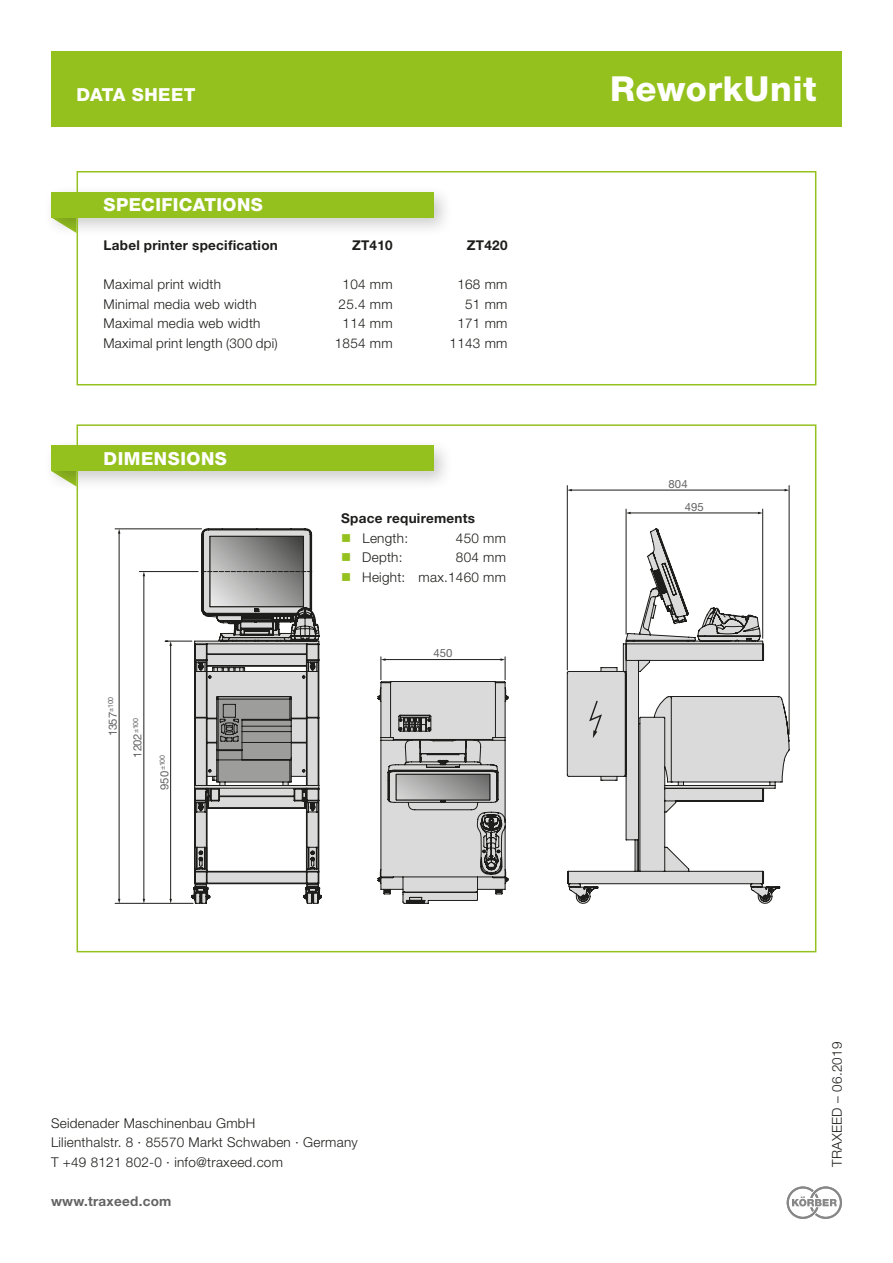
<style>
.page{position:relative;width:893px;height:1263px;background:#fff}
.page>*{position:absolute;margin:0;border:0;box-sizing:border-box;transform-origin:0 0}
.t1{font:800 34.5px "Helvetica Neue LT Pro";letter-spacing:.015em;color:#fff}
.t2{font:800 18px "Helvetica Neue LT Pro";letter-spacing:.025em;color:#fff}
.t3{font:300 13.5px/19.5px "Helvetica Neue LT Pro";letter-spacing:.02em;color:#1d1d1b}
.t4{font:700 13.5px "Helvetica Neue LT Pro";letter-spacing:.02em;color:#1d1d1b}
.t5{font:700 13.5px "Helvetica Neue LT Pro";letter-spacing:.02em;color:#646363}
.t6{font:11.4px/22.8px "Helvetica Neue LT Pro";color:#646363}
.t7{font:7.05px "Helvetica Neue LT Pro";color:#646363}
.s1{font-size:11.4px}
</style>
<div class="page">
<svg style="left:787px;top:1186px;width:55px;height:33px"></svg>
<div style="left:44px;top:184px;width:410px;height:54px;background:#1d1d1b;opacity:.22"></div>
<div style="left:51px;top:192px;width:383px;height:25px;background:#95c11f"></div>
<div style="left:44px;top:437px;width:410px;height:54px;background:#1d1d1b;opacity:.22"></div>
<div style="left:51px;top:445px;width:383px;height:26px;background:#95c11f"></div>
<div style="left:77px;top:171px;width:739px;height:214px;border:2px solid #95c11f"></div>
<div style="left:51px;top:51px;width:791px;height:76px;background:#95c11f"></div>
<svg style="left:378px;top:656px;width:130px;height:248px;background:#c1c1c1"></svg>
<svg style="left:567px;top:735px;width:222px;height:169px"></svg>
<svg style="left:567px;top:485px;width:222px;height:250px"></svg>
<svg style="left:588px;top:699px;width:15px;height:39px"></svg>
<hr style="left:571px;top:490px;width:214px;height:1px;background:#1d1d1b">
<hr style="left:630px;top:513px;width:129px;height:1px;background:#1d1d1b">
<svg style="left:304px;top:528px;width:18px;height:376px"></svg>
<svg style="left:115px;top:528px;width:189px;height:376px"></svg>
<svg style="left:202px;top:536px;width:110px;height:71px;background:#959595"></svg>
<hr style="left:170px;top:645px;width:1px;height:255px;background:#1d1d1b">
<svg style="left:169px;top:641px;width:3px;height:5px"></svg>
<hr style="left:144px;top:575px;width:1px;height:325px;background:#1d1d1b">
<hr style="left:119px;top:533px;width:1px;height:367px;background:#1d1d1b">
<h2 class="t2" style="left:77px;top:84px;width:120px">DATA SHEET</h2>
<h1 class="t1" style="left:610px;top:69px;width:208px">ReworkUnit</h1>
<h2 class="t2" style="left:104px;top:194px;width:161px">SPECIFICATIONS</h2>
<p class="t4" style="left:104px;top:237px;width:176px">Label printer specification</p>
<p class="t4" style="left:352px;top:237px;width:42px">ZT410</p>
<p class="t4" style="left:467px;top:237px;width:42px">ZT420</p>
<p class="t3" style="left:104px;top:274px;width:119px">Maximal print width</p>
<p class="t3" style="left:343px;top:274px;width:52px">104 mm</p>
<p class="t3" style="left:457px;top:274px;width:52px">168 mm</p>
<p class="t3" style="left:104px;top:294px;width:155px">Minimal media web width</p>
<p class="t3" style="left:339px;top:294px;width:56px">25.4 mm</p>
<p class="t3" style="left:465px;top:294px;width:44px">51 mm</p>
<p class="t3" style="left:104px;top:313px;width:158px">Maximal media web width</p>
<p class="t3" style="left:343px;top:313px;width:52px">114 mm</p>
<p class="t3" style="left:457px;top:313px;width:52px">171 mm</p>
<p class="t3" style="left:104px;top:333px;width:176px">Maximal print length (300 dpi)</p>
<p class="t3" style="left:335px;top:333px;width:59px">1854 mm</p>
<p class="t3" style="left:450px;top:333px;width:59px">1143 mm</p>
<h2 class="t2" style="left:104px;top:448px;width:125px">DIMENSIONS</h2>
<p class="t6" style="left:100px;top:758px;width:63px;line-height:24.9px;text-indent:21px;rotate:-90deg">1357<sup>±100<br></sup>1202<sup>±100</sup></p>
<p class="t7" style="left:158px;top:790px;width:36px;rotate:-90deg"><span class="s1">950</span>±100</p>
<p class="t4" style="left:341px;top:510px;width:135px">Space requirements</p>
<p class="t3" style="left:362px;top:528px;width:47px">Length:</p>
<p class="t3" style="left:456px;top:528px;width:52px">450 mm</p>
<p class="t3" style="left:362px;top:547px;width:42px">Depth:</p>
<p class="t3" style="left:362px;top:547px;width:145px;text-align:right">804 mm<br>Height: max.1460 mm</p>
<p class="t6" style="left:433px;top:642px;width:21px">450</p>
<p class="t6" style="left:685px;top:472px;width:21px;text-indent:-16px">804<br>495</p>
<p class="t3" style="left:51px;top:1113px;width:308px">Seidenader Maschinenbau GmbH<br>Lilienthalstr. 8 · 85570 Markt Schwaben · Germany<br>T +49 8121 802-0 · info@traxeed.com</p>
<p class="t5" style="left:51px;top:1192px;width:122px">www.traxeed.com</p>
<p class="t3" style="left:827px;top:1167px;width:127px;rotate:-90deg">TRAXEED – 06.2019</p>
</div>
